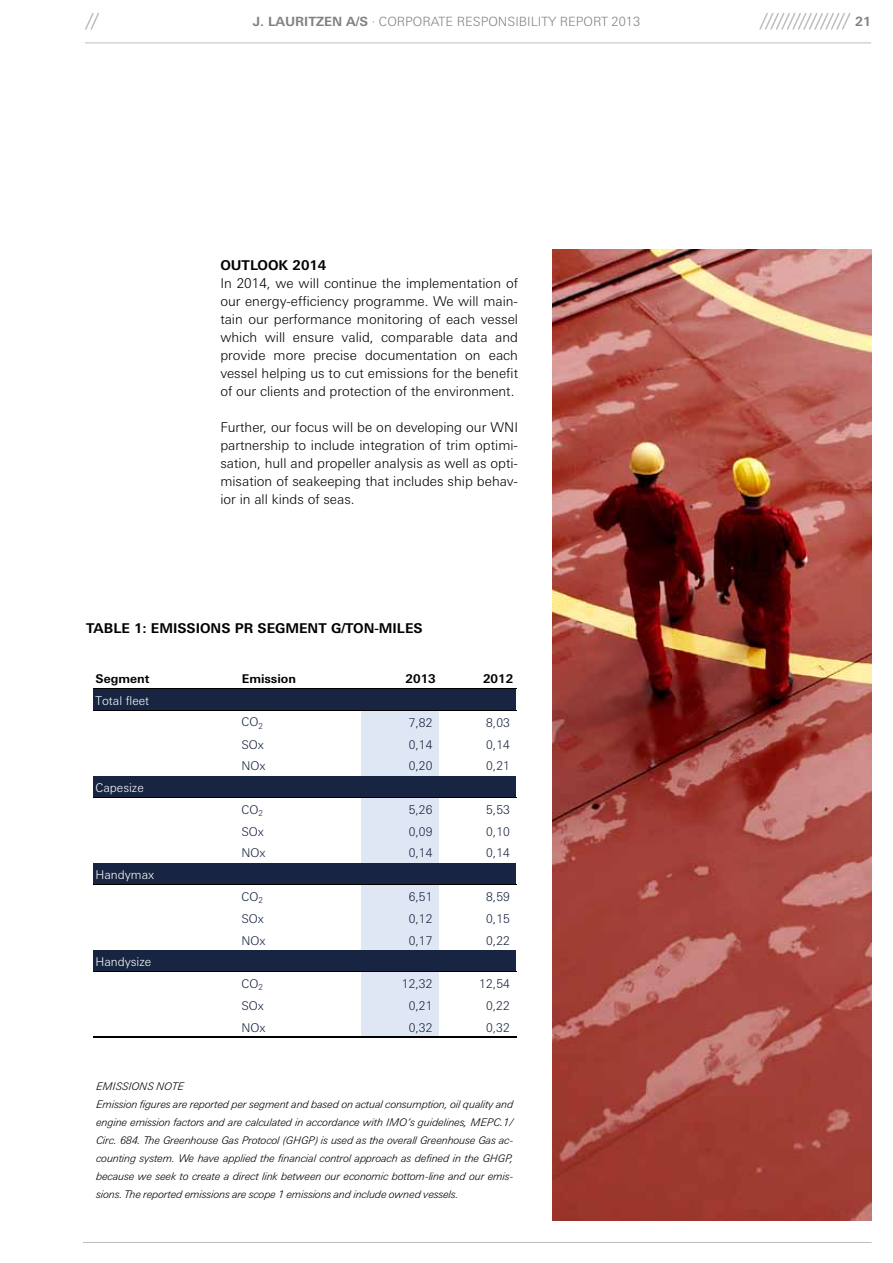
<style>
.page{position:relative;width:893px;height:1263px;background:#fff}
.page>*{position:absolute;margin:0;border:0;box-sizing:border-box;transform-origin:0 0}
.t1{font:300 13.5px/18px "Univers Next Pro";color:#000;text-align:justify}
.t2{font:700 13.5px "Univers Next Pro";color:#000}
.t3{font:300 12.75px "Univers Next Pro";color:#808285}
.t4{font:700 12.75px "Univers Next Pro";color:#808285}
.t5{font:300 12px "Univers Next Pro";letter-spacing:.005em;color:#172542}
.t6{font:300 12px "Univers Next Pro";color:#fff}
.t7{font:700 12px "Univers Next Pro";color:#000}
.t8{font:italic 300 10.5px/18px "Univers Next Pro";color:#000}
.s1{font-weight:700}
</style>
<div class="page">
<hr style="left:85px;top:43px;width:786px;height:1px;background:#bcbec0">
<svg style="left:759px;top:13px;width:92px;height:17px"></svg>
<svg style="left:85px;top:13px;width:14px;height:17px"></svg>
<img style="left:553px;top:249px;width:318px;height:971px">
<div style="left:94px;top:689px;width:422px;height:22px;background:#172542"></div>
<div style="left:361px;top:710px;width:78px;height:22px;background:#e0e7f4"></div>
<div style="left:361px;top:732px;width:78px;height:22px;background:#e0e7f4"></div>
<div style="left:361px;top:754px;width:78px;height:22px;background:#e0e7f4"></div>
<div style="left:94px;top:776px;width:422px;height:22px;background:#172542"></div>
<div style="left:361px;top:797px;width:78px;height:22px;background:#e0e7f4"></div>
<div style="left:361px;top:819px;width:78px;height:22px;background:#e0e7f4"></div>
<div style="left:361px;top:841px;width:78px;height:22px;background:#e0e7f4"></div>
<div style="left:94px;top:863px;width:422px;height:22px;background:#172542"></div>
<div style="left:361px;top:885px;width:78px;height:22px;background:#e0e7f4"></div>
<div style="left:361px;top:906px;width:78px;height:22px;background:#e0e7f4"></div>
<div style="left:361px;top:928px;width:78px;height:22px;background:#e0e7f4"></div>
<div style="left:94px;top:950px;width:422px;height:22px;background:#172542"></div>
<div style="left:361px;top:972px;width:78px;height:22px;background:#e0e7f4"></div>
<div style="left:361px;top:993px;width:78px;height:22px;background:#e0e7f4"></div>
<div style="left:361px;top:1015px;width:78px;height:22px;background:#e0e7f4"></div>
<hr style="left:93px;top:689px;width:423px;height:1px;background:#000">
<hr style="left:93px;top:710px;width:423px;height:1px;background:#000">
<hr style="left:93px;top:797px;width:423px;height:1px;background:#000">
<hr style="left:93px;top:885px;width:423px;height:1px;background:#000">
<hr style="left:93px;top:972px;width:423px;height:1px;background:#000">
<hr style="left:93px;top:1036px;width:423px;height:2px;background:#000">
<hr style="left:83px;top:1242px;width:788px;height:1px;background:#bcbec0">
<p class="t3" style="left:253px;top:14px;width:389px"><span class="s1">J. LAURITZEN A/S</span> · corporate responsibility R eport 2013</p>
<p class="t4" style="left:855px;top:14px;width:18px">21</p>
<p class="t2" style="left:220px;top:257px;width:108px">OUTLOOK 2014</p>
<p class="t1" style="left:220px;top:274px;width:299px">I n 2014, we will continue the implementation of our energy-efficiency programme. We will main&shy;tain our performance monitoring of each vessel which will ensure valid, comparable data and provide more precise documentation on each vessel helping us to cut emissions for the benefit of our clients and protection of the environment.</p>
<p class="t1" style="left:220px;top:418px;width:299px;text-align:left">Further, our focus will be on developing our WNI partnership to include integration of trim optimi&shy;sation, hull and propeller analysis as well as opti&shy;misation of seakeeping that includes ship behav&shy;ior in all kinds of seas.</p>
<p class="t2" style="left:86px;top:620px;width:336px">TABLE 1: EM ISSIONS PR SEGM ENT G/TON-M ILES</p>
<p class="t7" style="left:96px;top:672px;width:55px">SEGMENT</p>
<p class="t7" style="left:242px;top:672px;width:56px">EMISSION</p>
<p class="t7" style="left:406px;top:672px;width:32px">2013</p>
<p class="t7" style="left:483px;top:672px;width:32px">2012</p>
<p class="t6" style="left:95px;top:694px;width:55px">Total fleet</p>
<p class="t5" style="left:242px;top:715px;width:23px">CO<sub>2</sub></p>
<p class="t5" style="left:409px;top:715px;width:25px">7,82</p>
<p class="t5" style="left:486px;top:715px;width:25px">8,03</p>
<p class="t5" style="left:242px;top:737px;width:24px">SOx</p>
<p class="t5" style="left:409px;top:737px;width:25px">0,14</p>
<p class="t5" style="left:486px;top:737px;width:25px">0,14</p>
<p class="t5" style="left:242px;top:759px;width:26px">NOx</p>
<p class="t5" style="left:409px;top:759px;width:25px">0,20</p>
<p class="t5" style="left:486px;top:759px;width:25px">0,21</p>
<p class="t6" style="left:95px;top:781px;width:50px">Capesize</p>
<p class="t5" style="left:242px;top:802px;width:23px">CO<sub>2</sub></p>
<p class="t5" style="left:409px;top:803px;width:25px">5,26</p>
<p class="t5" style="left:486px;top:803px;width:25px">5,53</p>
<p class="t5" style="left:242px;top:824px;width:24px">SOx</p>
<p class="t5" style="left:409px;top:824px;width:25px">0,09</p>
<p class="t5" style="left:486px;top:824px;width:25px">0,10</p>
<p class="t5" style="left:242px;top:846px;width:26px">NOx</p>
<p class="t5" style="left:409px;top:846px;width:25px">0,14</p>
<p class="t5" style="left:486px;top:846px;width:25px">0,14</p>
<p class="t6" style="left:95px;top:868px;width:60px">Handymax</p>
<p class="t5" style="left:242px;top:889px;width:23px">CO<sub>2</sub></p>
<p class="t5" style="left:409px;top:890px;width:25px">6,51</p>
<p class="t5" style="left:486px;top:890px;width:25px">8,59</p>
<p class="t5" style="left:242px;top:911px;width:24px">SOx</p>
<p class="t5" style="left:409px;top:911px;width:25px">0,12</p>
<p class="t5" style="left:486px;top:911px;width:25px">0,15</p>
<p class="t5" style="left:242px;top:933px;width:26px">NOx</p>
<p class="t5" style="left:409px;top:933px;width:25px">0,17</p>
<p class="t5" style="left:486px;top:933px;width:25px">0,22</p>
<p class="t6" style="left:95px;top:955px;width:57px">Handysize</p>
<p class="t5" style="left:242px;top:976px;width:23px">CO<sub>2</sub></p>
<p class="t5" style="left:402px;top:977px;width:32px">12,32</p>
<p class="t5" style="left:479px;top:977px;width:32px">12,54</p>
<p class="t5" style="left:242px;top:999px;width:24px">SOx</p>
<p class="t5" style="left:409px;top:999px;width:25px">0,21</p>
<p class="t5" style="left:486px;top:999px;width:25px">0,22</p>
<p class="t5" style="left:242px;top:1020px;width:26px">NOx</p>
<p class="t5" style="left:409px;top:1020px;width:25px">0,32</p>
<p class="t5" style="left:486px;top:1020px;width:25px">0,32</p>
<p class="t8" style="left:96px;top:1077px;width:419px;text-indent:60px">note<br>Emission figures are reported per segment and based on actual consumption, oil quality and engine emission factors and are calculated in accordance with IMO’s guidelines, MEPC.1/ Circ. 684. The Greenhouse Gas Protocol (GHGP) is used as the overall Greenhouse Gas ac&shy;counting system. We have applied the financial control approach as defined in the GHGP, because we seek to create a direct link between our economic bottom-line and our emis&shy;sions. The reported emissions are scope 1 emissions and include owned vessels.</p>
<p class="t8" style="left:96px;top:1077px;width:8px">emissions</p>
</div>
